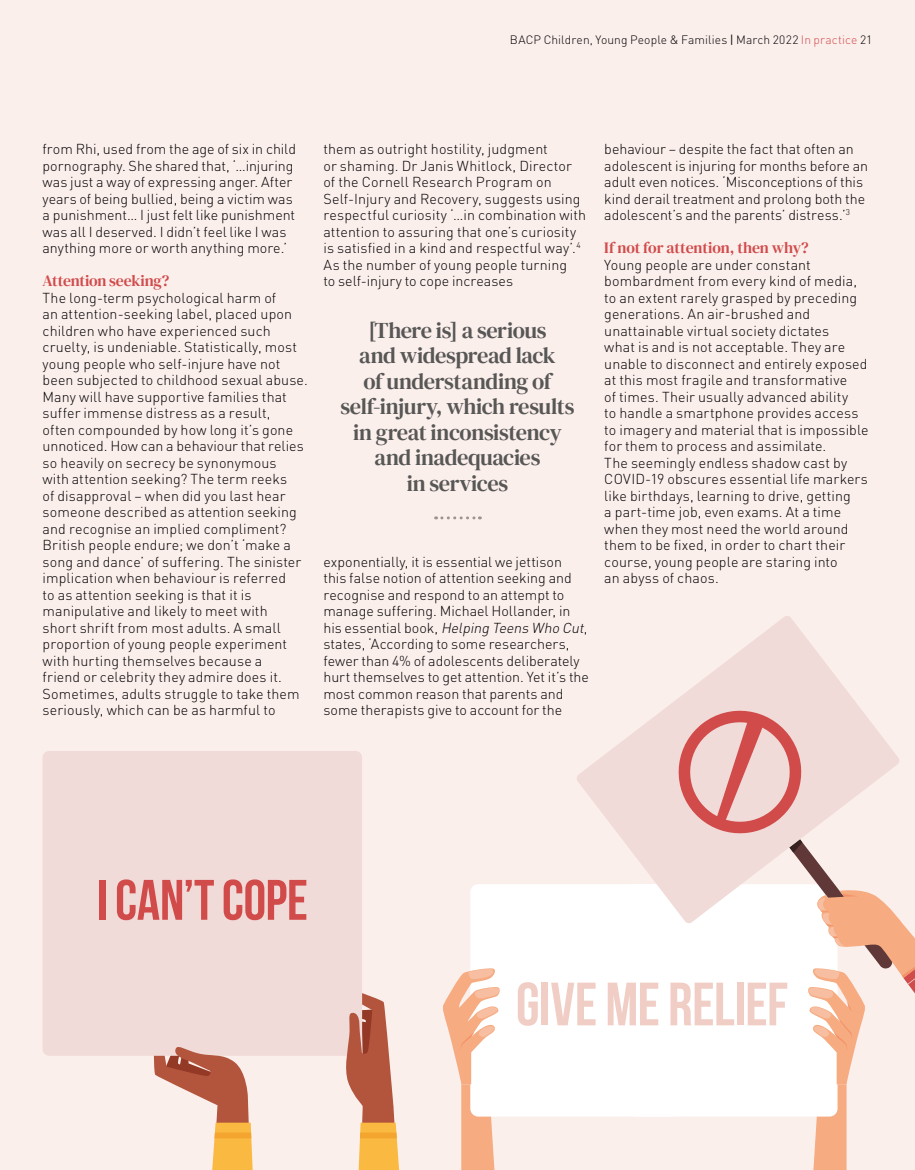
<style>
.page{position:relative;width:915px;height:1170px;background:#fff}
.page>*{position:absolute;margin:0;border:0;box-sizing:border-box;transform-origin:0 0}
.t1{font:60.9px "Bebas Neue";letter-spacing:-.01em;color:#f1cec5}
.t2{font:57px "Bebas Neue";letter-spacing:-.005em;color:#d14b4b}
.t3{font:22.5px/25.5px "DM Serif Text";letter-spacing:-.02em;color:#575756;text-align:center}
.t4{font:15.75px "DM Serif Text";letter-spacing:-.005em;color:#d14b4b}
.t5{font:300 14.25px/16.5px "DIN";letter-spacing:.005em;color:#000}
.t6{font:300 12px "DIN";letter-spacing:.01em;color:#000}
.s1{font-weight:400}
.s2{color:#d14b4b}
.s3{font-style:italic}
</style>
<div class="page">
<div style="left:0;top:0;width:914px;height:1169px;background:#fbefec"></div>
<svg style="left:435px;top:516px;width:45px;height:3px"></svg>
<div style="left:470px;top:884px;width:164px;height:232px;background:#fff"></div>
<svg style="left:443px;top:967px;width:58px;height:202px"></svg>
<div style="left:634px;top:923px;width:36px;height:193px;background:#fff"></div>
<div style="left:43px;top:750px;width:319px;height:305px;background:#f0dbd8;border-radius:7px"></div>
<svg style="left:154px;top:1047px;width:98px;height:122px"></svg>
<div style="left:214px;top:1132px;width:37px;height:6px;background:#f3a52f"></div>
<svg style="left:343px;top:993px;width:56px;height:176px"></svg>
<div style="left:360px;top:1132px;width:36px;height:6px;background:#f3a52f"></div>
<svg style="left:576px;top:616px;width:279px;height:307px"></svg>
<svg style="left:670px;top:702px;width:244px;height:467px"></svg>
<p class="t6" style="left:510px;top:32px;width:364px">BACP Children, Young People &amp; Families <span class="s1">|</span> March 2022 <span class="s2">In practice</span> 21</p>
<p class="t5" style="left:43px;top:141px;width:255px">from Rhi, used from the age of six in child pornography. She shared that, ‘…injuring was just a way of expressing anger. After years of being bullied, being a victim was a punishment… I just felt like punishment was all I deserved. I didn’t feel like I was anything more or worth anything more.’</p>
<p class="t4" style="left:43px;top:272px;width:128px">Attention seeking?</p>
<p class="t5" style="left:43px;top:289px;width:267px">The long-term psychological harm of<br>an attention-seeking label, placed upon children who have experienced such cruelty, is undeniable. Statistically, most young people who self-injure have not been subjected to childhood sexual abuse.<br>Many will have supportive families that suffer immense distress as a result,<br>often compounded by how long it’s gone unnoticed. How can a behaviour that relies so heavily on secrecy be synonymous<br>with attention seeking? The term reeks<br>of disapproval – when did you last hear someone described as attention seeking and recognise an implied compliment?<br>British people endure; we don’t ‘make a song and dance’ of suffering. The sinister implication when behaviour is referred<br>to as attention seeking is that it is manipulative and likely to meet with<br>short shrift from most adults. A small proportion of young people experiment with hurting themselves because a<br>friend or celebrity they admire does it.<br>Sometimes, adults struggle to take them seriously, which can be as harmful to</p>
<p class="t5" style="left:323px;top:141px;width:264px">them as outright hostility, judgment<br>or shaming. Dr Janis Whitlock, Director of the Cornell Research Program on Self-Injury and Recovery, suggests using respectful curiosity ‘…in combination with attention to assuring that one’s curiosity is satisfied in a kind and respectful way’.<sup>4<br></sup>As the number of young people turning<br>to self-injury to cope increases</p>
<h3 class="t3" style="left:340px;top:317px;width:235px">[There is] a serious<br>and widespread lack<br>of understanding of self-injury, which results in great inconsistency and inadequacies<br>in services</h3>
<p class="t5" style="left:323px;top:553px;width:267px">exponentially, it is essential we jettison<br>this false notion of attention seeking and recognise and respond to an attempt to manage suffering. Michael Hollander, in<br>h i s e s s e n t i a l b o o k , <span class="s3">Helping Teens Who Cut</span>, states, ‘According to some researchers, fewer than 4% of adolescents deliberately hurt themselves to get attention. Yet it’s the most common reason that parents and some therapists give to account for the</p>
<p class="t5" style="left:604px;top:141px;width:265px">behaviour – despite the fact that often an adolescent is injuring for months before an adult even notices. ‘Misconceptions of this kind derail treatment and prolong both the adolescent’s and the parents’ distress.’<sup>3</sup></p>
<p class="t4" style="left:604px;top:239px;width:206px">If not for attention, then why?</p>
<p class="t5" style="left:604px;top:256px;width:266px">Young people are under constant bombardment from every kind of media, to an extent rarely grasped by preceding generations. An air-brushed and unattainable virtual society dictates<br>what is and is not acceptable. They are unable to disconnect and entirely exposed at this most fragile and transformative<br>of times. Their usually advanced ability<br>to handle a smartphone provides access to imagery and material that is impossible for them to process and assimilate.<br>The seemingly endless shadow cast by COVID-19 obscures essential life markers like birthdays, learning to drive, getting<br>a part-time job, even exams. At a time when they most need the world around them to be fixed, in order to chart their course, young people are staring into<br>an abyss of chaos.</p>
<h2 class="t2" style="left:97px;top:868px;width:212px">I CAN’T COPE</h2>
<h1 class="t1" style="left:515px;top:970px;width:273px">GIVE ME RELIEF</h1>
</div>
